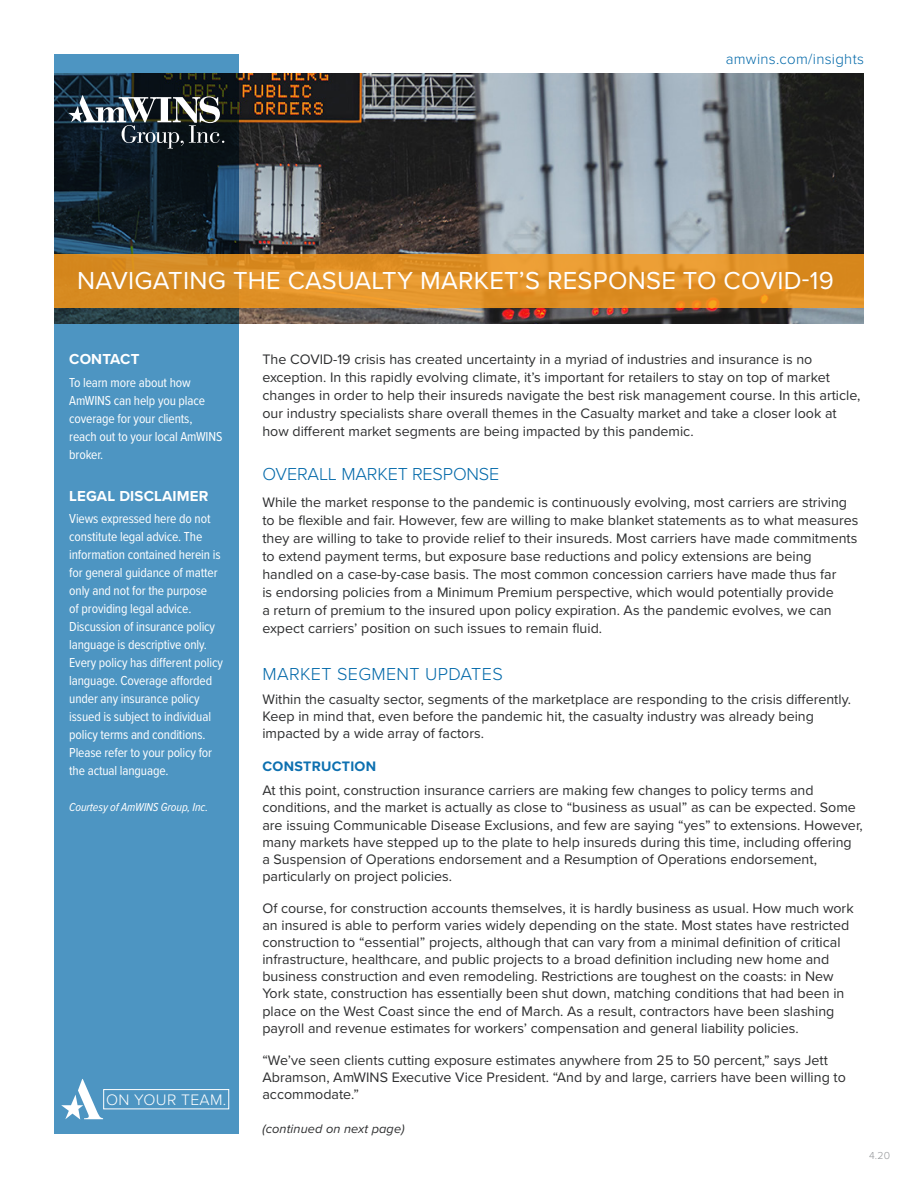
<style>
.page{position:relative;width:918px;height:1188px;background:#fff}
.page>*{position:absolute;margin:0;border:0;box-sizing:border-box;transform-origin:0 0}
.Specialty_Practice{font:25.5px "Proxima Nova";letter-spacing:.01em;color:#fff}
.Specialty_Practice-2{font:300 18px "Proxima Nova";letter-spacing:-.01em;color:#0068a9}
.Specialty_Practice-3{font:300 18px "Proxima Nova";letter-spacing:.02em;color:#0068a9}
.Specialty_Practice-4{font:300 15.75px "Proxima Nova";letter-spacing:.02em;color:#fff}
.Specialty_Practice-5{font:700 15px "Proxima Nova";letter-spacing:.01em;color:#fff}
.Specialty_Practice-6{font:300 15px "Proxima Nova";letter-spacing:.02em;color:#0068a9}
.Specialty_Practice-7{font:14.25px/17.1px "Proxima Nova";color:#2d2e2f}
.Specialty_Practice-8{font:700 14.25px "Proxima Nova";letter-spacing:.02em;color:#0d70b0}
.Specialty_Practice-9{font:13.5px/18px "Proxima Nova Cond";letter-spacing:-.01em;color:#fff}
.Specialty_Practice-10{font:italic 12.75px "Proxima Nova";letter-spacing:.01em;color:#2d2e2f}
.Specialty_Practice-11{font:italic 12px "Proxima Nova Cond";letter-spacing:-.01em;color:#fff}
.Specialty_Practice-12{font:300 10.5px "Proxima Nova";color:#939598}
</style>
<div class="page">
<img style="left:239px;top:74px;width:625px;height:250px">
<svg style="left:54px;top:54px;width:185px;height:1080px;background:#4483ab"></svg>
<svg style="left:68px;top:95px;width:156px;height:54px"></svg>
<div style="left:103px;top:1089px;width:126px;height:20px;border:1px solid #fff"></div>
<svg style="left:61px;top:1079px;width:42px;height:41px"></svg>
<svg style="left:54px;top:254px;width:810px;height:54px;background:#df9026"></svg>
<p class="Specialty_Practice-6" style="left:726px;top:48px;width:140px">amwins.com/insights</p>
<p class="Specialty_Practice" style="left:77px;top:261px;width:758px">NAVIGATING THE CASUALTY MARKET’S RESPONSE TO COVID-19</p>
<p class="Specialty_Practice-5" style="left:69px;top:348px;width:72px">CONTACT</p>
<p class="Specialty_Practice-9" style="left:69px;top:372px;width:155px">To learn more about how<br>AmWINS can help you place coverage for your clients, reach out to your local AmWINS broker.</p>
<p class="Specialty_Practice-5" style="left:69px;top:484px;width:141px">LEGAL DISCLAIMER</p>
<p class="Specialty_Practice-9" style="left:69px;top:509px;width:155px">Views expressed here do not constitute legal advice. The information contained herein is for general guidance of matter only and not for the purpose<br>of providing legal advice.<br>Discussion of insurance policy language is descriptive only.<br>Every policy has different policy language. Coverage afforded under any insurance policy issued is subject to individual policy terms and conditions.<br>Please refer to your policy for the actual language.</p>
<p class="Specialty_Practice-11" style="left:69px;top:798px;width:140px">Courtesy of AmWINS Group, Inc.</p>
<p class="Specialty_Practice-4" style="left:106px;top:1088px;width:122px">ON YOUR TEAM.</p>
<p class="Specialty_Practice-7" style="left:262px;top:350px;width:600px;line-height:18px">The COVID-19 crisis has created uncertainty in a myriad of industries and insurance is no exception. In this rapidly evolving climate, it’s important for retailers to stay on top of market changes in order to help their insureds navigate the best risk management course. In this article, our industry specialists share overall themes in the Casualty market and take a closer look at how different market segments are being impacted by this pandemic.</p>
<p class="Specialty_Practice-2" style="left:262px;top:461px;width:238px">OVERALL MARKET RESPONSE</p>
<p class="Specialty_Practice-7" style="left:262px;top:493px;width:597px;line-height:18px">While the market response to the pandemic is continuously evolving, most carriers are striving to be flexible and fair. However, few are willing to make blanket statements as to what measures they are willing to take to provide relief to their insureds. Most carriers have made commitments to extend payment terms, but exposure base reductions and policy extensions are being handled on a case-by-case basis. The most common concession carriers have made thus far<br>is endorsing policies from a Minimum Premium perspective, which would potentially provide<br>a return of premium to the insured upon policy expiration. As the pandemic evolves, we can expect carriers’ position on such issues to remain fluid.</p>
<p class="Specialty_Practice-3" style="left:262px;top:660px;width:242px">MARKET SEGMENT UPDATES</p>
<p class="Specialty_Practice-7" style="left:262px;top:690px;width:590px">Within the casualty sector, segments of the marketplace are responding to the crisis differently.<br>Keep in mind that, even before the pandemic hit, the casualty industry was already being impacted by a wide array of factors.</p>
<p class="Specialty_Practice-8" style="left:262px;top:755px;width:115px">CONSTRUCTION</p>
<p class="Specialty_Practice-7" style="left:262px;top:781px;width:602px">At this point, construction insurance carriers are making few changes to policy terms and conditions, and the market is actually as close to “business as usual” as can be expected. Some are issuing Communicable Disease Exclusions, and few are saying “yes” to extensions. However, many markets have stepped up to the plate to help insureds during this time, including offering a Suspension of Operations endorsement and a Resumption of Operations endorsement, particularly on project policies.</p>
<p class="Specialty_Practice-7" style="left:262px;top:899px;width:593px">Of course, for construction accounts themselves, it is hardly business as usual. How much work an insured is able to perform varies widely depending on the state. Most states have restricted construction to “essential” projects, although that can vary from a minimal definition of critical infrastructure, healthcare, and public projects to a broad definition including new home and business construction and even remodeling. Restrictions are toughest on the coasts: in New York state, construction has essentially been shut down, matching conditions that had been in place on the West Coast since the end of March. As a result, contractors have been slashing payroll and revenue estimates for workers’ compensation and general liability policies.</p>
<p class="Specialty_Practice-7" style="left:262px;top:1051px;width:585px">“We’ve seen clients cutting exposure estimates anywhere from 25 to 50 percent,” says Jett<br>Abramson, AmWINS Executive Vice President. “And by and large, carriers have been willing to accommodate.”</p>
<p class="Specialty_Practice-10" style="left:262px;top:1120px;width:144px">(continued on next page)</p>
<p class="Specialty_Practice-12" style="left:869px;top:1148px;width:23px">4.20</p>
</div>
